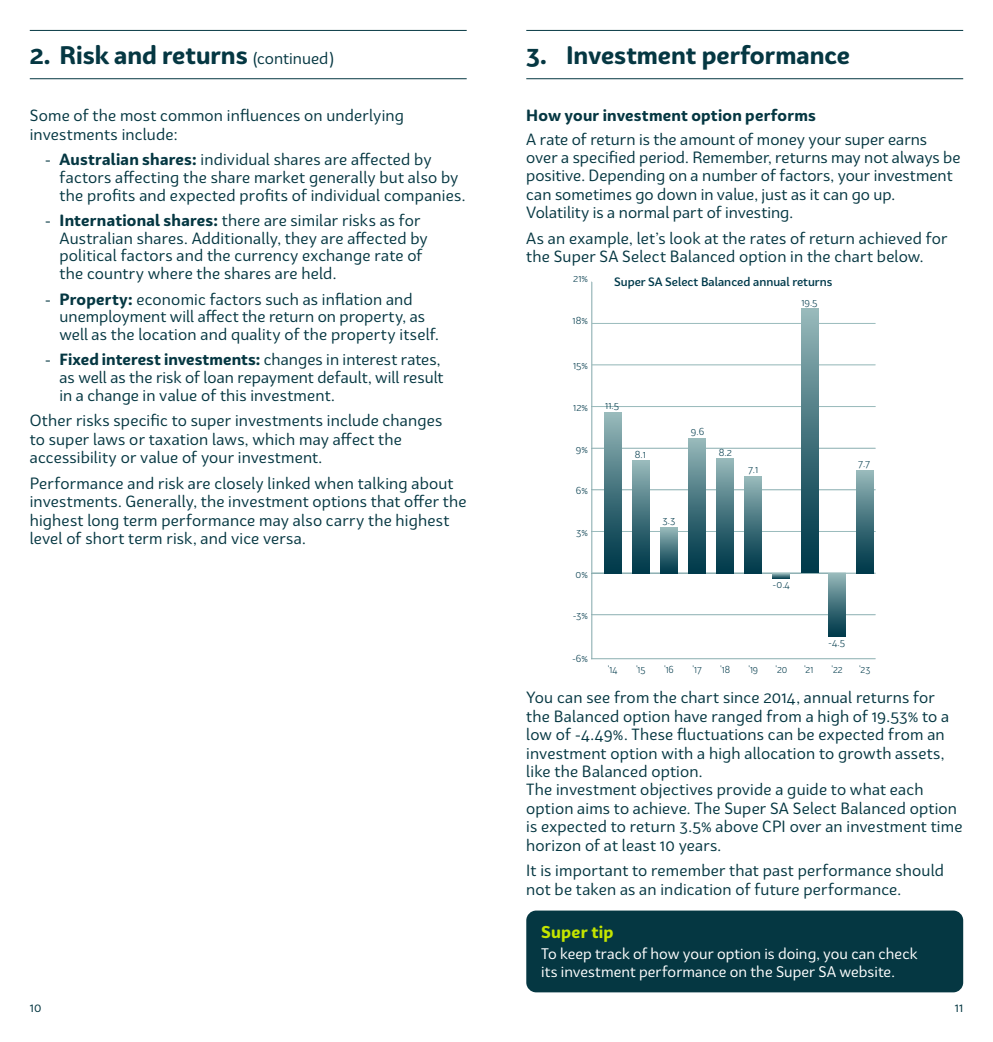
<style>
.page{position:relative;width:993px;height:1042px;background:#fff}
.page>*{position:absolute;margin:0;border:0;box-sizing:border-box;transform-origin:0 0}
.Heading{font:700 24.5px "Bw Surco";color:#053742}
.t1{font:700 16.62px "Bw Surco";letter-spacing:.01em;color:#c4e500}
.Body{font:15.75px/18.4px "Bw Surco";letter-spacing:.01em;color:#053742}
.Subheading_smaller{font:700 15.75px "Bw Surco";letter-spacing:.015em;color:#053742}
.t2{font:14.88px/18.4px "Bw Surco";letter-spacing:.005em;color:#fff}
.t3{font:12.25px "Bw Surco";color:#053742}
.t4{font:500 11.9px "Bw Surco";color:#003a4b}
.t5{font:9.8px "Bw Surco";color:#003a4b}
.t6{font:9.8px "Bw Surco";color:#003a4b;scale:.94 1}
.s1{font-weight:400;font-size:15.75px}
.s2{font-weight:700}
</style>
<div class="page">
<hr style="left:30px;top:30px;width:436px;height:1px;background:#053742">
<hr style="left:30px;top:78px;width:436px;height:1px;background:#053742">
<hr style="left:526px;top:30px;width:436px;height:1px;background:#053742">
<hr style="left:526px;top:78px;width:436px;height:1px;background:#053742">
<hr style="left:591px;top:282px;width:1px;height:377px;background:#9bbcbd">
<hr style="left:591px;top:614px;width:284px;height:1px;background:#9bbcbd">
<hr style="left:591px;top:658px;width:284px;height:1px;background:#9bbcbd">
<hr style="left:591px;top:573px;width:284px;height:1px;background:#9bbcbd">
<hr style="left:591px;top:531px;width:284px;height:1px;background:#9bbcbd">
<hr style="left:591px;top:489px;width:284px;height:1px;background:#9bbcbd">
<hr style="left:591px;top:448px;width:284px;height:1px;background:#9bbcbd">
<hr style="left:591px;top:406px;width:284px;height:1px;background:#9bbcbd">
<hr style="left:591px;top:365px;width:284px;height:1px;background:#9bbcbd">
<hr style="left:591px;top:323px;width:284px;height:1px;background:#9bbcbd">
<div style="left:604px;top:413px;width:17px;height:160px;background:linear-gradient(to bottom,#93b5b7,#003244)"></div>
<div style="left:632px;top:461px;width:17px;height:112px;background:linear-gradient(to bottom,#93b5b7,#003345)"></div>
<div style="left:660px;top:527px;width:17px;height:46px;background:linear-gradient(to bottom,#95b7b8,#003648)"></div>
<div style="left:688px;top:438px;width:17px;height:135px;background:linear-gradient(to bottom,#93b6b7,#003244)"></div>
<div style="left:716px;top:458px;width:17px;height:115px;background:linear-gradient(to bottom,#93b6b7,#003244)"></div>
<div style="left:744px;top:476px;width:17px;height:97px;background:linear-gradient(to bottom,#94b7b8,#003244)"></div>
<svg style="left:772px;top:574px;width:17px;height:5px"></svg>
<div style="left:828px;top:573px;width:17px;height:64px;background:linear-gradient(to bottom,#93b6b7,#003446)"></div>
<div style="left:855px;top:470px;width:17px;height:103px;background:linear-gradient(to bottom,#94b6b8,#003244)"></div>
<div style="left:800px;top:308px;width:17px;height:265px;background:linear-gradient(to bottom,#94b6b7,#003143)"></div>
<div style="left:526px;top:910px;width:436px;height:82px;background:#053742;border-radius:10px"></div>
<p class="Heading" style="left:30px;top:38px;width:305px">2. Risk and returns <span class="s1">(continued)</span></p>
<p class="Body" style="left:30px;top:106px;width:376px">Some of the most common influences on underlying investments include:</p>
<p class="Body" style="left:60px;top:151px;width:407px;line-height:17.5px;text-indent:-15px">- <span class="s2">Australian shares:</span> individual shares are affected by factors affecting the share market generally but also by the profits and expected profits of individual companies.</p>
<p class="Body" style="left:60px;top:211px;width:369px;line-height:17.5px;text-indent:-15px">- <span class="s2">International shares:</span> there are similar risks as for Australian shares. Additionally, they are affected by political factors and the currency exchange rate of the country where the shares are held.</p>
<p class="Body" style="left:60px;top:290px;width:380px;line-height:17.5px;text-indent:-15px">- <span class="s2">Property:</span> economic factors such as inflation and unemployment will affect the return on property, as well as the location and quality of the property itself.</p>
<p class="Body" style="left:60px;top:350px;width:385px;line-height:17.5px;text-indent:-15px">- <span class="s2">Fixed interest investments:</span> changes in interest rates, as well as the risk of loan repayment default, will result in a change in value of this investment.</p>
<p class="Body" style="left:30px;top:411px;width:414px">Other risks specific to super investments include changes to super laws or taxation laws, which may affect the accessibility or value of your investment.</p>
<p class="Body" style="left:30px;top:473px;width:438px">Performance and risk are closely linked when talking about investments. Generally, the investment options that offer the highest long term performance may also carry the highest level of short term risk, and vice versa.</p>
<p class="Heading" style="left:526px;top:38px;width:325px">3. Investment performance</p>
<p class="Subheading_smaller" style="left:526px;top:105px;width:291px">How your investment option performs</p>
<p class="Body" style="left:526px;top:129px;width:436px">A rate of return is the amount of money your super earns over a specified period. Remember, returns may not always be positive. Depending on a number of factors, your investment can sometimes go down in value, just as it can go up.<br>Volatility is a normal part of investing.</p>
<p class="Body" style="left:526px;top:229px;width:422px">As an example, let’s look at the rates of return achieved for the Super SA Select Balanced option in the chart below.</p>
<p class="t5" style="left:573px;top:272px;width:16px">21%</p>
<p class="t5" style="left:572px;top:314px;width:17px">18%</p>
<p class="t5" style="left:573px;top:359px;width:16px">15%</p>
<p class="t5" style="left:573px;top:401px;width:16px">12%</p>
<p class="t5" style="left:575px;top:442px;width:14px">9%</p>
<p class="t5" style="left:575px;top:484px;width:14px">6%</p>
<p class="t5" style="left:576px;top:526px;width:13px">3%</p>
<p class="t5" style="left:575px;top:567px;width:14px">0%</p>
<p class="t5" style="left:572px;top:609px;width:17px">-3%</p>
<p class="t5" style="left:572px;top:652px;width:17px">-6%</p>
<p class="t4" style="left:614px;top:274px;width:220px">Super SA Select Balanced annual returns</p>
<p class="t5" style="left:801px;top:296px;width:18px">19.5</p>
<p class="t5" style="left:605px;top:399px;width:15px">11.5</p>
<p class="t5" style="left:634px;top:448px;width:13px">8.1</p>
<p class="t5" style="left:690px;top:425px;width:15px">9.6</p>
<p class="t5" style="left:718px;top:446px;width:15px">8.2</p>
<p class="t5" style="left:747px;top:463px;width:12px">7.1</p>
<p class="t5" style="left:662px;top:514px;width:14px">3.3</p>
<p class="t5" style="left:772px;top:578px;width:19px">-0.4</p>
<p class="t5" style="left:857px;top:457px;width:14px">7.7</p>
<p class="t5" style="left:828px;top:636px;width:18px">-4.5</p>
<p class="t6" style="left:607px;top:663px;width:12px">'14</p>
<p class="t6" style="left:635px;top:663px;width:12px">'15</p>
<p class="t6" style="left:663px;top:663px;width:12px">'16</p>
<p class="t6" style="left:692px;top:663px;width:11px">'17</p>
<p class="t6" style="left:720px;top:663px;width:12px">'18</p>
<p class="t6" style="left:748px;top:663px;width:12px">'19</p>
<p class="t6" style="left:775px;top:663px;width:14px">'20</p>
<p class="t6" style="left:803px;top:663px;width:11px">'21</p>
<p class="t6" style="left:831px;top:663px;width:13px">'22</p>
<p class="t6" style="left:858px;top:663px;width:13px">'23</p>
<p class="Body" style="left:526px;top:688px;width:424px">You can see from the chart since 2014, annual returns for the Balanced option have ranged from a high of 19.53% to a low of -4.49%. These fluctuations can be expected from an investment option with a high allocation to growth assets, like the Balanced option.</p>
<p class="Body" style="left:526px;top:780px;width:437px">The investment objectives provide a guide to what each option aims to achieve. The Super SA Select Balanced option is expected to return 3.5% above CPI over an investment time horizon of at least 10 years.</p>
<p class="Body" style="left:526px;top:861px;width:419px">It is important to remember that past performance should not be taken as an indication of future performance.</p>
<p class="t1" style="left:541px;top:920px;width:74px">Super tip</p>
<p class="t2" style="left:541px;top:944px;width:378px">To keep track of how your option is doing, you can check its investment performance on the Super SA website.</p>
<p class="t3" style="left:30px;top:999px;width:13px">10</p>
<p class="t3" style="left:954px;top:999px;width:10px">11</p>
</div>
